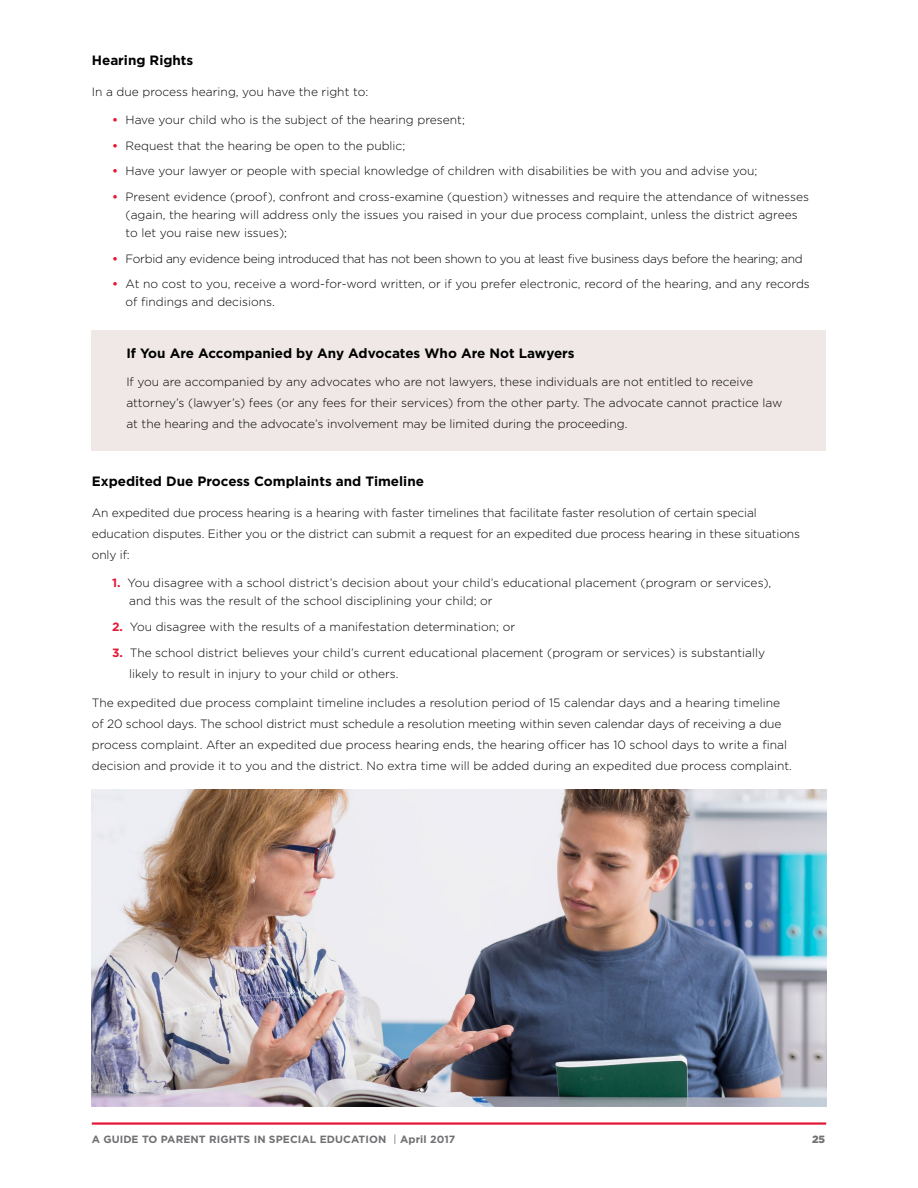
<style>
.page{position:relative;width:918px;height:1188px;background:#fff}
.page>*{position:absolute;margin:0;border:0;box-sizing:border-box;transform-origin:0 0}
.SubHD{font:700 13.5px "Gotham";color:#000}
.BOD{font:300 12px/21px "Gotham";color:#000}
.BOD-2{font:300 12px "Gotham";letter-spacing:-.025em;color:#000}
.t1{font:700 10.5px "Gotham";letter-spacing:.01em;color:#717073}
.t2{font:900 10.5px "Gotham";color:#717073}
.s1{font-weight:700;color:#e31837}
.s2{font-weight:300;font-size:13.5px}
</style>
<div class="page">
<hr style="left:92px;top:1122px;width:734px;height:3px;background:#e31837">
<div style="left:92px;top:330px;width:734px;height:121px;background:#efe8e7"></div>
<img style="left:92px;top:789px;width:734px;height:318px">
<h4 class="SubHD" style="left:92px;top:53px;width:103px">Hearing Rights</h4>
<p class="BOD" style="left:92px;top:81px;width:278px">In a due process hearing, you have the right to:</p>
<p class="BOD" style="left:112px;top:109px;width:354px"><span class="s1">•</span> Have your child who is the subject of the hearing present;</p>
<p class="BOD" style="left:112px;top:135px;width:295px"><span class="s1">•</span> Request that the hearing be open to the public;</p>
<p class="BOD" style="left:112px;top:160px;width:647px"><span class="s1">•</span> Have your lawyer or people with special knowledge of children with disabilities be with you and advise you;</p>
<p class="BOD" style="left:126px;top:188px;width:685px;line-height:18px;text-indent:-14px"><span class="s1">•</span> Present evidence (proof), confront and cross-examine (question) witnesses and require the attendance of witnesses (again, the hearing will address only the issues you raised in your due process complaint, unless the district agrees to let you raise new issues);</p>
<p class="BOD-2" style="left:112px;top:252px;width:692px"><span class="s1">•</span> Forbid any evidence being introduced that has not been shown to you at least five business days before the hearing; and</p>
<p class="BOD" style="left:126px;top:275px;width:686px;line-height:17.5px;text-indent:-14px"><span class="s1">•</span> At no cost to you, receive a word-for-word written, or if you prefer electronic, record of the hearing, and any records of findings and decisions.</p>
<h4 class="SubHD" style="left:126px;top:345px;width:450px">If You Are Accompanied by Any Advocates Who Are Not Lawyers</h4>
<p class="BOD" style="left:126px;top:371px;width:658px">If you are accompanied by any advocates who are not lawyers, these individuals are not entitled to receive attorney’s (lawyer’s) fees (or any fees for their services) from the other party. The advocate cannot practice law at the hearing and the advocate’s involvement may be limited during the proceeding.</p>
<h4 class="SubHD" style="left:92px;top:473px;width:334px">Expedited Due Process Complaints and Timeline</h4>
<p class="BOD" style="left:92px;top:502px;width:710px">An expedited due process hearing is a hearing with faster timelines that facilitate faster resolution of certain special education disputes. Either you or the district can submit a request for an expedited due process hearing in these situations only if:</p>
<p class="BOD" style="left:129px;top:573px;width:644px;line-height:18px;text-indent:-17px"><span class="s1">1.</span> You disagree with a school district’s decision about your child’s educational placement (program or services), and this was the result of the school disciplining your child; or</p>
<p class="BOD" style="left:112px;top:616px;width:405px"><span class="s1">2.</span> You disagree with the results of a manifestation determination; or</p>
<p class="BOD" style="left:129px;top:642px;width:638px;text-indent:-17px"><span class="s1">3.</span> The school district believes your child’s current educational placement (program or services) is substantially likely to result in injury to your child or others.</p>
<p class="BOD" style="left:92px;top:692px;width:702px">The expedited due process complaint timeline includes a resolution period of 15 calendar days and a hearing timeline of 20 school days. The school district must schedule a resolution meeting within seven calendar days of receiving a due process complaint. After an expedited due process hearing ends, the hearing officer has 10 school days to write a final decision and provide it to you and the district. No extra time will be added during an expedited due process complaint.</p>
<p class="t1" style="left:92px;top:1133px;width:365px">A GUIDE TO PARENT RIGHTS IN SPECIAL EDUCATION <span class="s2">I</span> April 2017</p>
<p class="t2" style="left:812px;top:1133px;width:15px">25</p>
</div>
